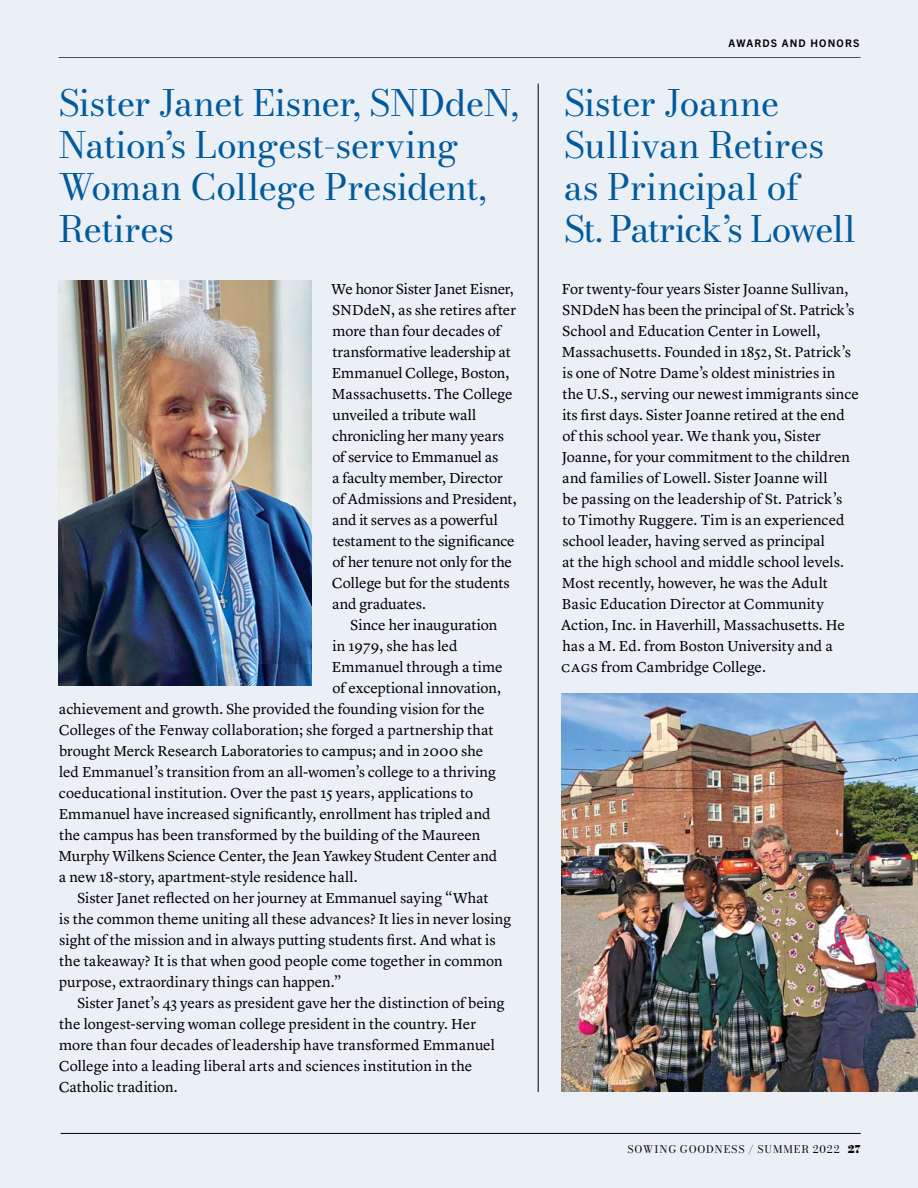
<style>
.page{position:relative;width:918px;height:1188px;background:#ebf0f6}
.page>*{position:absolute;margin:0;border:0;box-sizing:border-box;transform-origin:0 0}
.t1{font:36px/42px "Bodoni Moda 9 pt";letter-spacing:-.02em;color:#005a9c}
.Body_text_with_inden{font:15px/21px "Lyon Text";color:#000}
.Body_Text{font:15px/21px "Lyon Text";color:#000}
.t2{font:10.5px "Bodoni Moda 9 pt";letter-spacing:.09em;color:#000}
.t3{font:700 10.5px "Trade Gothic Next LT Pro";letter-spacing:.115em;color:#000}
.s1{font-weight:900}
</style>
<div class="page">
<hr style="left:58px;top:57px;width:803px;height:1px;background:#000">
<hr style="left:61px;top:1133px;width:800px;height:1px;background:#000">
<img style="left:58px;top:281px;width:254px;height:405px">
<img style="left:562px;top:693px;width:356px;height:399px">
<hr style="left:538px;top:84px;width:1px;height:1008px;background:#000">
<p class="t1" style="left:58px;top:81px;width:462px">Sister Janet Eisner, SNDdeN,<br>Nation’s Longest-serving<br>Woman College President,<br>Retires</p>
<p class="Body_Text" style="left:332px;top:277px;width:187px">We honor Sister Janet Eisner,<br>SNDdeN, as she retires after more than four decades of transformative leadership at<br>Emmanuel College, Boston,<br>Massachusetts. The College unveiled a tribute wall chronicling her many years of service to Emmanuel as<br>a faculty member, Director of Admissions and President, and it serves as a powerful testament to the significance of her tenure not only for the<br>College but for the students and graduates.</p>
<p class="Body_text_with_inden" style="left:351px;top:613px;width:148px">Since her inauguration</p>
<p class="Body_text_with_inden" style="left:332px;top:634px;width:127px">in 1979, she has led</p>
<p class="Body_text_with_inden" style="left:332px;top:655px;width:172px">Emmanuel through a time</p>
<p class="Body_text_with_inden" style="left:332px;top:676px;width:170px">of exceptional innovation,</p>
<p class="Body_text_with_inden" style="left:59px;top:697px;width:427px">achievement and growth. She provided the founding vision for the</p>
<p class="Body_text_with_inden" style="left:59px;top:718px;width:436px">Colleges of the Fenway collaboration; she forged a partnership that</p>
<p class="Body_text_with_inden" style="left:59px;top:739px;width:426px">brought Merck Research Laboratories to campus; and in 2000 she</p>
<p class="Body_text_with_inden" style="left:59px;top:760px;width:438px">led Emmanuel’s transition from an all-women’s college to a thriving</p>
<p class="Body_text_with_inden" style="left:59px;top:781px;width:416px">coeducational institution. Over the past 15 years, applications to</p>
<p class="Body_text_with_inden" style="left:59px;top:802px;width:433px">Emmanuel have increased significantly, enrollment has tripled and</p>
<p class="Body_text_with_inden" style="left:59px;top:823px;width:423px">the campus has been transformed by the building of the Maureen</p>
<p class="Body_text_with_inden" style="left:59px;top:844px;width:440px">Murphy Wilkens Science Center, the Jean Yawkey Student Center and</p>
<p class="Body_text_with_inden" style="left:59px;top:865px;width:300px">a new 18-story, apartment-style residence hall.</p>
<p class="Body_text_with_inden" style="left:59px;top:886px;width:453px;text-indent:18px">Sister Janet reflected on her journey at Emmanuel saying “What<br>is the common theme uniting all these advances? It lies in never losing sight of the mission and in always putting students first. And what is the takeaway? It is that when good people come together in common purpose, extraordinary things can happen.”</p>
<p class="Body_text_with_inden" style="left:59px;top:991px;width:447px;text-indent:19px">Sister Janet’s 43 years as president gave her the distinction of being the longest-serving woman college president in the country. Her more than four decades of leadership have transformed Emmanuel College into a leading liberal arts and sciences institution in the Catholic tradition.</p>
<p class="t3" style="left:729px;top:36px;width:132px">AWARDS AND HONORS</p>
<p class="t1" style="left:564px;top:81px;width:294px">Sister Joanne<br>Sullivan Retires as Principal of<br>St. Patrick’s Lowell</p>
<p class="Body_Text" style="left:561px;top:277px;width:299px">For twenty-four years Sister Joanne Sullivan, SNDdeN has been the principal of St. Patrick’s School and Education Center in Lowell, Massachusetts. Founded in 1852, St. Patrick’s is one of Notre Dame’s oldest ministries in<br>the U.S., serving our newest immigrants since its first days. Sister Joanne retired at the end of this school year. We thank you, Sister Joanne, for your commitment to the children and families of Lowell. Sister Joanne will<br>be passing on the leadership of St. Patrick’s<br>to Timothy Ruggere. Tim is an experienced school leader, having served as principal<br>at the high school and middle school levels.<br>Most recently, however, he was the Adult Basic Education Director at Community Action, Inc. in Haverhill, Massachusetts. He has a M. Ed. from Boston University and a cags from Cambridge College.</p>
<p class="t2" style="left:627px;top:1142px;width:235px">SOWING GOODNESS / SUMMER 2022 <span class="s1">27</span></p>
</div>
